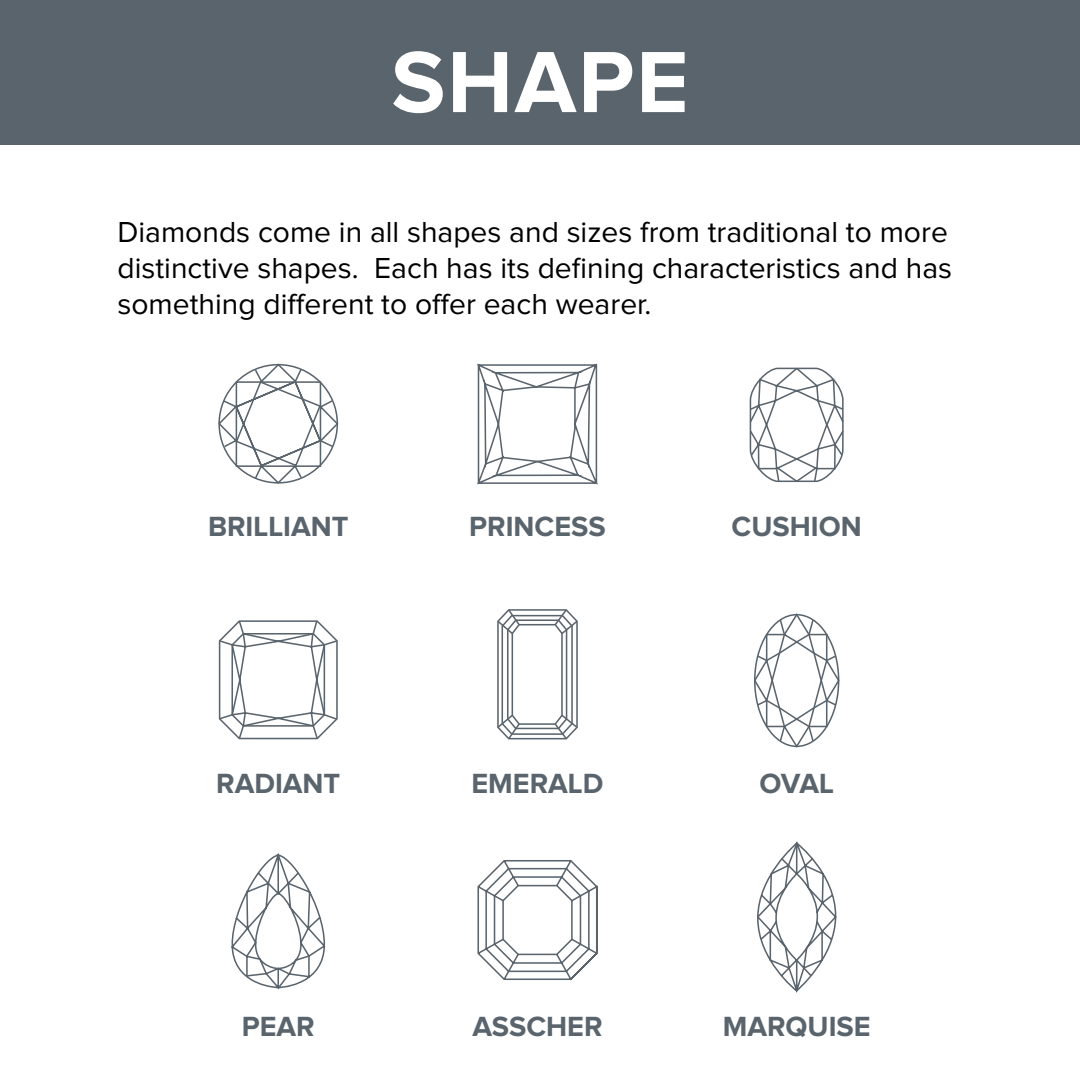
<style>
.page{position:relative;width:1080px;height:1080px;background:#fff}
.page>*{position:absolute;margin:0;border:0;box-sizing:border-box;transform-origin:0 0}
.t1{font:700 90px "Proxima Nova";letter-spacing:.02em;color:#fff}
.t2{font:30px/36px "Proxima Nova";color:#000}
.t3{font:700 28.75px "Proxima Nova";color:#5a646d}
</style>
<div class="page">
<div style="left:0;top:0;width:1080px;height:144px;background:#5a646d"></div>
<svg style="left:218px;top:363px;width:121px;height:121px"></svg>
<svg style="left:477px;top:363px;width:121px;height:122px"></svg>
<svg style="left:749px;top:367px;width:95px;height:116px"></svg>
<svg style="left:218px;top:620px;width:120px;height:120px"></svg>
<svg style="left:497px;top:609px;width:81px;height:131px"></svg>
<svg style="left:754px;top:613px;width:86px;height:135px"></svg>
<svg style="left:231px;top:853px;width:95px;height:137px"></svg>
<svg style="left:477px;top:860px;width:121px;height:121px"></svg>
<svg style="left:757px;top:841px;width:80px;height:152px"></svg>
<h1 class="t1" style="left:391px;top:31px;width:299px">SHAPE</h1>
<p class="t2" style="left:118px;top:215px;width:836px">Diamonds come in all shapes and sizes from traditional to more distinctive shapes. Each has its defining characteristics and has something different to offer each wearer.</p>
<p class="t3" style="left:208px;top:510px;width:142px">BRILLIANT</p>
<p class="t3" style="left:469px;top:510px;width:138px">PRINCESS</p>
<p class="t3" style="left:732px;top:510px;width:132px">CUSHION</p>
<p class="t3" style="left:216px;top:767px;width:126px">RADIANT</p>
<p class="t3" style="left:472px;top:767px;width:133px">EMERALD</p>
<p class="t3" style="left:760px;top:767px;width:76px">OVAL</p>
<p class="t3" style="left:242px;top:1010px;width:75px">PEAR</p>
<p class="t3" style="left:472px;top:1010px;width:132px">ASSCHER</p>
<p class="t3" style="left:723px;top:1010px;width:149px">MARQUISE</p>
</div>
